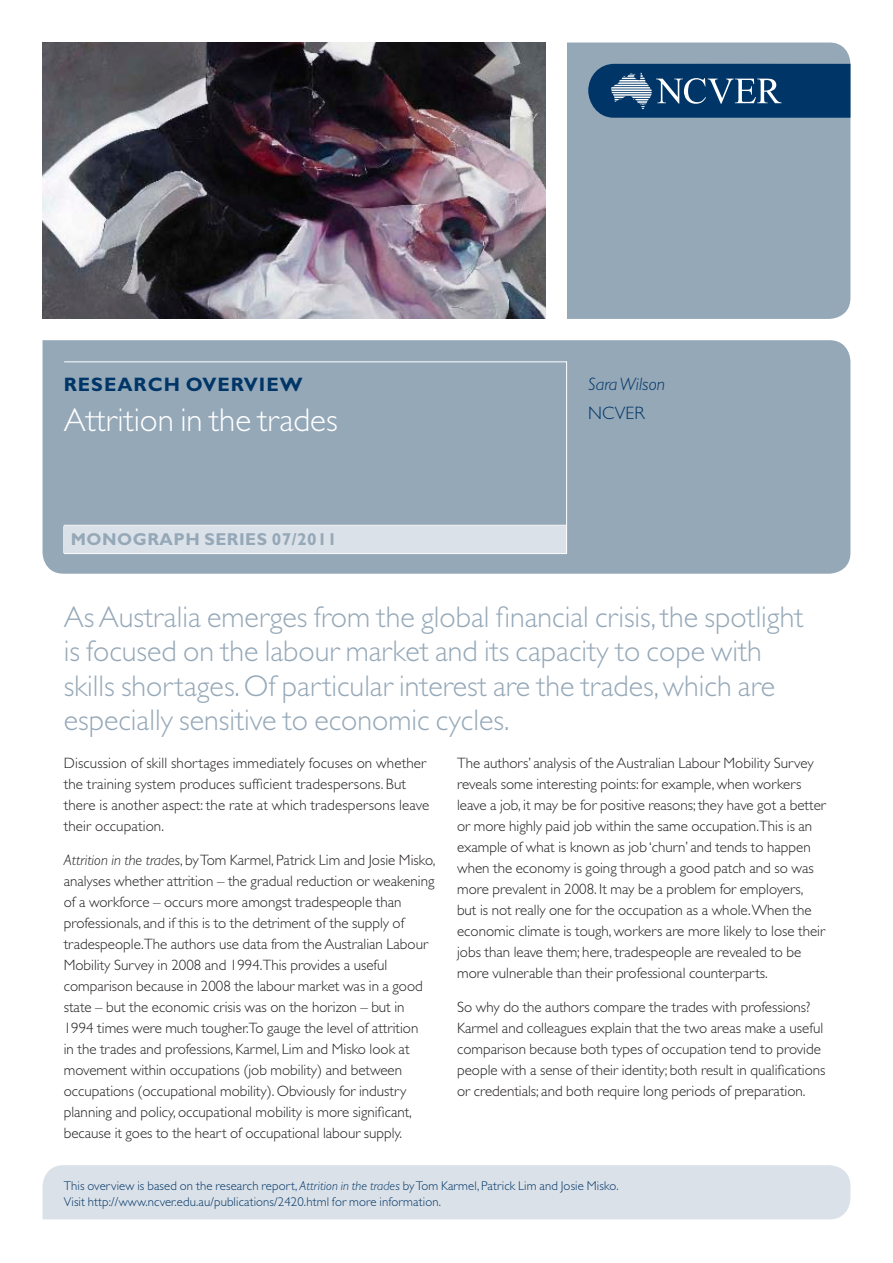
<style>
.page{position:relative;width:893px;height:1263px;background:#fff}
.page>*{position:absolute;margin:0;border:0;box-sizing:border-box;transform-origin:0 0}
.t1{font:300 33px "Gill Sans";color:#fff}
.t2{font:300 30px/34.5px "Gill Sans";color:#95a8b8}
.t3{font:700 19.5px "Gill Sans";letter-spacing:.05em;color:#003667}
.t4{font:italic 300 18px "Gill Sans";color:#003667}
.t5{font:300 18px "Gill Sans";letter-spacing:.01em;color:#003667}
.t6{font:700 17.25px "Gill Sans";letter-spacing:.03em;color:#95a8b8}
.General_Text{font:300 15px/21px "Gill Sans";color:#231f20}
.t7{font:300 12.75px/15.8px "Gill Sans";letter-spacing:.01em;color:#003667}
.s1{font-style:italic}
</style>
<div class="page">
<div style="left:567px;top:43px;width:283px;height:276px;background:#95a8b8"></div>
<div style="left:43px;top:340px;width:807px;height:234px;background:#95a8b8"></div>
<hr style="left:64px;top:361px;width:503px;height:1px;background:#fff">
<div style="left:64px;top:526px;width:503px;height:26px;background:#dbe1e8"></div>
<hr style="left:64px;top:525px;width:503px;height:1px;background:#fff">
<hr style="left:64px;top:553px;width:503px;height:1px;background:#fff">
<hr style="left:566px;top:361px;width:1px;height:193px;background:#fff">
<img style="left:43px;top:43px;width:503px;height:276px">
<svg style="left:588px;top:64px;width:262px;height:54px;background:#1c4c77"></svg>
<div style="left:43px;top:1165px;width:807px;height:54px;background:#dbe1e8"></div>
<p class="t3" style="left:64px;top:373px;width:240px">RESEARCH OVERVIEW</p>
<p class="t1" style="left:64px;top:401px;width:275px">Attrition in the trades</p>
<p class="t6" style="left:71px;top:529px;width:268px">MONOGRAPH SERIES 07/2011</p>
<p class="t4" style="left:588px;top:374px;width:78px">Sara Wilson</p>
<p class="t5" style="left:588px;top:403px;width:58px">NCVER</p>
<p class="t2" style="left:64px;top:600px;width:741px">As Australia emerges from the global financial crisis, the spotlight is focused on the labour market and its capacity to cope with skills shortages. Of particular interest are the trades, which are especially sensitive to economic cycles.</p>
<p class="General_Text" style="left:64px;top:753px;width:367px">Discussion of skill shortages immediately focuses on whether the training system produces sufficient tradespersons. But there is another aspect: the rate at which tradespersons leave their occupation.</p>
<p class="General_Text" style="left:64px;top:850px;width:373px"><span class="s1">Attrition in the trades</span>, by Tom Karmel, Patrick Lim and Josie Misko, analyses whether attrition – the gradual reduction or weakening of a workforce – occurs more amongst tradespeople than professionals, and if this is to the detriment of the supply of tradespeople.The authors use data from the Australian Labour Mobility Survey in 2008 and 1994.This provides a useful comparison because in 2008 the labour market was in a good state – but the economic crisis was on the horizon – but in 1994 times were much tougher.To gauge the level of attrition<br>in the trades and professions, Karmel, Lim and Misko look at movement within occupations (job mobility) and between occupations (occupational mobility). Obviously for industry planning and policy, occupational mobility is more significant, because it goes to the heart of occupational labour supply.</p>
<p class="General_Text" style="left:457px;top:753px;width:370px">The authors’ analysis of the Australian Labour Mobility Survey reveals some interesting points: for example, when workers leave a job, it may be for positive reasons; they have got a better or more highly paid job within the same occupation.This is an example of what is known as job ‘churn’ and tends to happen when the economy is going through a good patch and so was more prevalent in 2008. It may be a problem for employers, but is not really one for the occupation as a whole.When the economic climate is tough, workers are more likely to lose their jobs than leave them; here, tradespeople are revealed to be more vulnerable than their professional counterparts.</p>
<p class="General_Text" style="left:457px;top:997px;width:370px">So why do the authors compare the trades with professions?<br>Karmel and colleagues explain that the two areas make a useful comparison because both types of occupation tend to provide people with a sense of their identity; both result in qualifications or credentials; and both require long periods of preparation.</p>
<p class="t7" style="left:64px;top:1178px;width:556px">This overview is based on the research report, <span class="s1">Attrition in the trades</span> by Tom Karmel, Patrick Lim and Josie Misko.<br>Visit http://www.ncver.edu.au/publications/2420.html for more information.</p>
</div>
